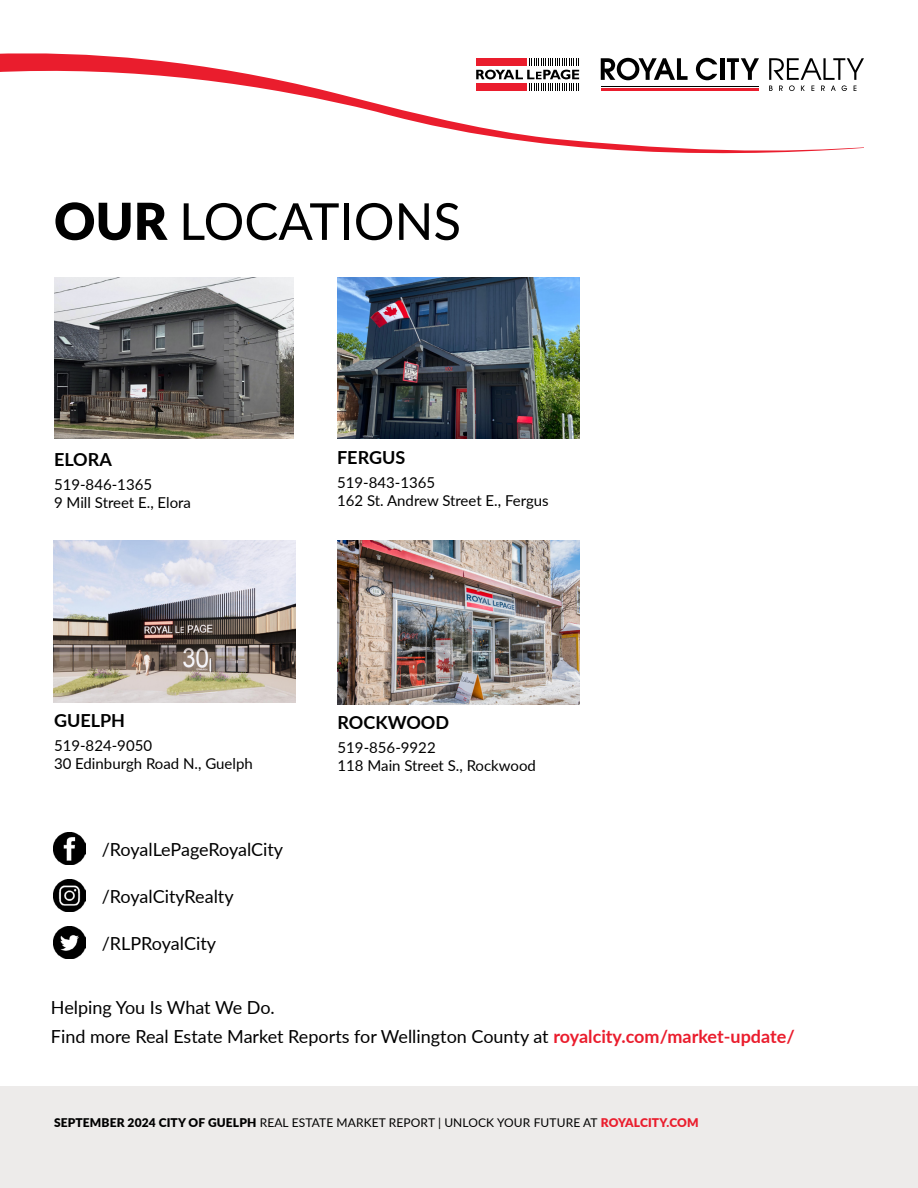
<style>
.page{position:relative;width:918px;height:1188px;background:#fff}
.page>*{position:absolute;margin:0;border:0;box-sizing:border-box;transform-origin:0 0}
.t1{font:51px "Lato";color:#000}
.t2{font:18px/29.1px "Lato";color:#000}
.t3{font:700 18px "Lato";color:#000}
.t4{font:15px/18px "Lato";color:#000}
.t5{font:12px "Lato";letter-spacing:.01em;color:#000}
.s1{font-weight:900}
.s2{font-weight:700;color:#ea1d2d}
.s3{font-weight:900;color:#ea1d2d}
</style>
<div class="page">
<div style="left:0;top:1087px;width:918px;height:101px;background:#edebea"></div>
<svg style="left:0;top:53px;width:864px;height:100px"></svg>
<svg style="left:601px;top:58px;width:87px;height:22px"></svg>
<svg style="left:696px;top:58px;width:21px;height:22px"></svg>
<hr style="left:720px;top:58px;width:4px;height:22px;background:#000">
<svg style="left:727px;top:58px;width:32px;height:22px"></svg>
<svg style="left:769px;top:58px;width:95px;height:33px"></svg>
<hr style="left:601px;top:86px;width:157px;height:1px;background:#000">
<hr style="left:601px;top:88px;width:157px;height:3px;background:#ea1d2d">
<div style="left:472px;top:54px;width:111px;height:38px;background:#fff"></div>
<svg style="left:476px;top:58px;width:103px;height:33px"></svg>
<img style="left:54px;top:541px;width:242px;height:162px">
<img style="left:338px;top:541px;width:241px;height:163px">
<img style="left:54px;top:277px;width:239px;height:162px">
<img style="left:54px;top:833px;width:32px;height:32px">
<img style="left:54px;top:880px;width:32px;height:32px">
<img style="left:54px;top:926px;width:32px;height:33px">
<img style="left:337px;top:277px;width:242px;height:162px">
<h1 class="t1" style="left:54px;top:185px;width:409px"><span class="s1">OUR</span> LOCATIONS</h1>
<p class="t3" style="left:54px;top:446px;width:59px">ELORA</p>
<p class="t4" style="left:54px;top:475px;width:139px">519-846-1365<br>9 Mill Street E., Elora</p>
<p class="t3" style="left:337px;top:445px;width:70px">FERGUS</p>
<p class="t4" style="left:337px;top:473px;width:213px">519-843-1365<br>162 St. Andrew Street E., Fergus</p>
<p class="t3" style="left:54px;top:707px;width:73px">GUELPH</p>
<p class="t4" style="left:54px;top:736px;width:200px">519-824-9050<br>30 Edinburgh Road N., Guelph</p>
<p class="t2" style="left:102px;top:834px;width:183px">/RoyalLePageRoyalCity</p>
<p class="t2" style="left:102px;top:881px;width:133px">/RoyalCityRealty</p>
<p class="t2" style="left:102px;top:928px;width:116px">/RLPRoyalCity</p>
<p class="t3" style="left:338px;top:709px;width:113px">ROCKWOOD</p>
<p class="t4" style="left:338px;top:738px;width:200px">519-856-9922<br>118 Main Street S., Rockwood</p>
<p class="t2" style="left:51px;top:992px;width:745px">Helping You Is What We Do.<br>Find more Real Estate Market Reports for Wellington County at <span class="s2">royalcity.com/market-update/</span></p>
<p class="t5" style="left:54px;top:1114px;width:646px"><span class="s1">SEPTEMBER 2024 CITY OF GUELPH</span> REAL ESTATE MARKET REPORT | UNLOCK YOUR FUTURE AT <span class="s3">ROYALCITY.COM</span></p>
</div>
